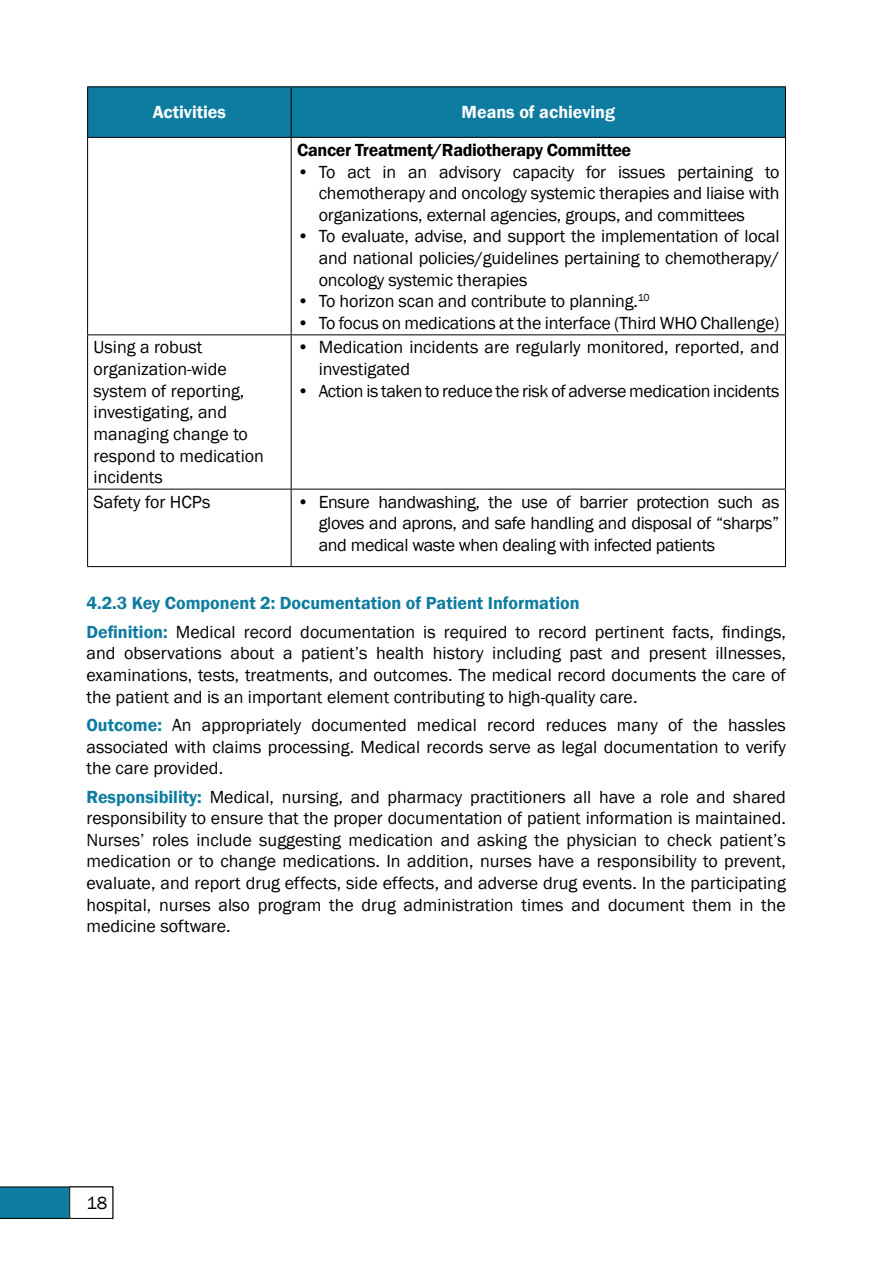
<style>
.page{position:relative;width:894px;height:1263px;background:#fff}
.page>*{position:absolute;margin:0;border:0;box-sizing:border-box;transform-origin:0 0}
.t1{font:18px/21.6px "Franklin Gothic";color:#000;text-align:justify}
.t2{font:18px "Franklin Gothic";letter-spacing:-.02em;color:#000}
.t3{font:600 18px "Franklin Gothic";letter-spacing:-.02em;color:#000}
.t4{font:600 18px "Franklin Gothic";color:#fff}
.s1{font-weight:600;color:#0d7ca0}
</style>
<div class="page">
<svg style="left:0;top:1186px;width:69px;height:32px;background:#0f799b"></svg>
<div style="left:69px;top:1186px;width:44px;height:32px;border:1px solid #000"></div>
<div style="left:88px;top:87px;width:696px;height:50px;background:#0d7ca0"></div>
<hr style="left:87px;top:86px;width:204px;height:1px;background:#000">
<hr style="left:87px;top:87px;width:1px;height:50px;background:#000">
<hr style="left:291px;top:86px;width:494px;height:1px;background:#000">
<hr style="left:291px;top:87px;width:1px;height:50px;background:#000">
<hr style="left:784px;top:87px;width:1px;height:50px;background:#000">
<hr style="left:87px;top:137px;width:204px;height:1px;background:#000">
<hr style="left:87px;top:138px;width:1px;height:196px;background:#000">
<hr style="left:291px;top:137px;width:494px;height:1px;background:#000">
<hr style="left:291px;top:138px;width:1px;height:196px;background:#000">
<hr style="left:784px;top:138px;width:1px;height:196px;background:#000">
<hr style="left:87px;top:334px;width:204px;height:1px;background:#000">
<hr style="left:87px;top:335px;width:1px;height:154px;background:#000">
<hr style="left:291px;top:334px;width:494px;height:1px;background:#000">
<hr style="left:291px;top:335px;width:1px;height:154px;background:#000">
<hr style="left:784px;top:335px;width:1px;height:154px;background:#000">
<hr style="left:87px;top:489px;width:204px;height:1px;background:#000">
<hr style="left:87px;top:489px;width:1px;height:77px;background:#000">
<hr style="left:291px;top:489px;width:494px;height:1px;background:#000">
<hr style="left:291px;top:489px;width:1px;height:77px;background:#000">
<hr style="left:784px;top:489px;width:1px;height:77px;background:#000">
<hr style="left:87px;top:566px;width:204px;height:1px;background:#000">
<hr style="left:291px;top:566px;width:494px;height:1px;background:#000">
<p class="t4" style="left:153px;top:101px;width:75px">Activities</p>
<p class="t4" style="left:461px;top:101px;width:155px">Means of achieving</p>
<p class="t3" style="left:297px;top:139px;width:335px">Cancer Treatment/Radiotherapy Committee</p>
<p class="t1" style="left:318px;top:161px;width:462px;text-indent:-22px">• To act in an advisory capacity for issues pertaining to chemotherapy and oncology systemic therapies and liaise with organizations, external agencies, groups, and committees</p>
<p class="t1" style="left:318px;top:226px;width:462px;text-indent:-22px">• To evaluate, advise, and support the implementation of local and national policies/guidelines pertaining to chemotherapy/ oncology systemic therapies</p>
<p class="t1" style="left:297px;top:291px;width:354px">• To horizon scan and contribute to planning.<sup>10</sup></p>
<p class="t1" style="left:297px;top:312px;width:483px">• To focus on medications at the interface (Third WHO Challenge)</p>
<p class="t1" style="left:94px;top:337px;width:172px;text-align:left">Using a robust organization-wide system of reporting, investigating, and managing change to respond to medication incidents</p>
<p class="t1" style="left:318px;top:337px;width:462px;text-indent:-22px">• Medication incidents are regularly monitored, reported, and investigated</p>
<p class="t2" style="left:297px;top:379px;width:483px">• Action is taken to reduce the risk of adverse medication incidents</p>
<p class="t1" style="left:93px;top:491px;width:118px">Safety for HCPs</p>
<p class="t1" style="left:318px;top:491px;width:462px;text-indent:-22px">• Ensure handwashing, the use of barrier protection such as gloves and aprons, and safe handling and disposal of “sharps” and medical waste when dealing with infected patients</p>
<p class="t1" style="left:86px;top:589px;width:700px;line-height:28.3px"><span class="s1">4.2.3 Key Component 2: Documentation of Patient Information<br>Definition:</span> Medical record documentation is required to record pertinent facts, findings,</p>
<p class="t1" style="left:86px;top:643px;width:700px">and observations about a patient’s health history including past and present illnesses, examinations, tests, treatments, and outcomes. The medical record documents the care of the patient and is an important element contributing to high-quality care.</p>
<p class="t1" style="left:86px;top:714px;width:700px"><span class="s1">Outcome:</span> An appropriately documented medical record reduces many of the hassles associated with claims processing. Medical records serve as legal documentation to verify the care provided.</p>
<p class="t1" style="left:86px;top:786px;width:700px"><span class="s1">Responsibility:</span> Medical, nursing, and pharmacy practitioners all have a role and shared responsibility to ensure that the proper documentation of patient information is maintained.<br>Nurses’ roles include suggesting medication and asking the physician to check patient’s medication or to change medications. In addition, nurses have a responsibility to prevent, evaluate, and report drug effects, side effects, and adverse drug events. In the participating hospital, nurses also program the drug administration times and document them in the medicine software.</p>
<p class="t1" style="left:86px;top:1192px;width:22px">18</p>
</div>
